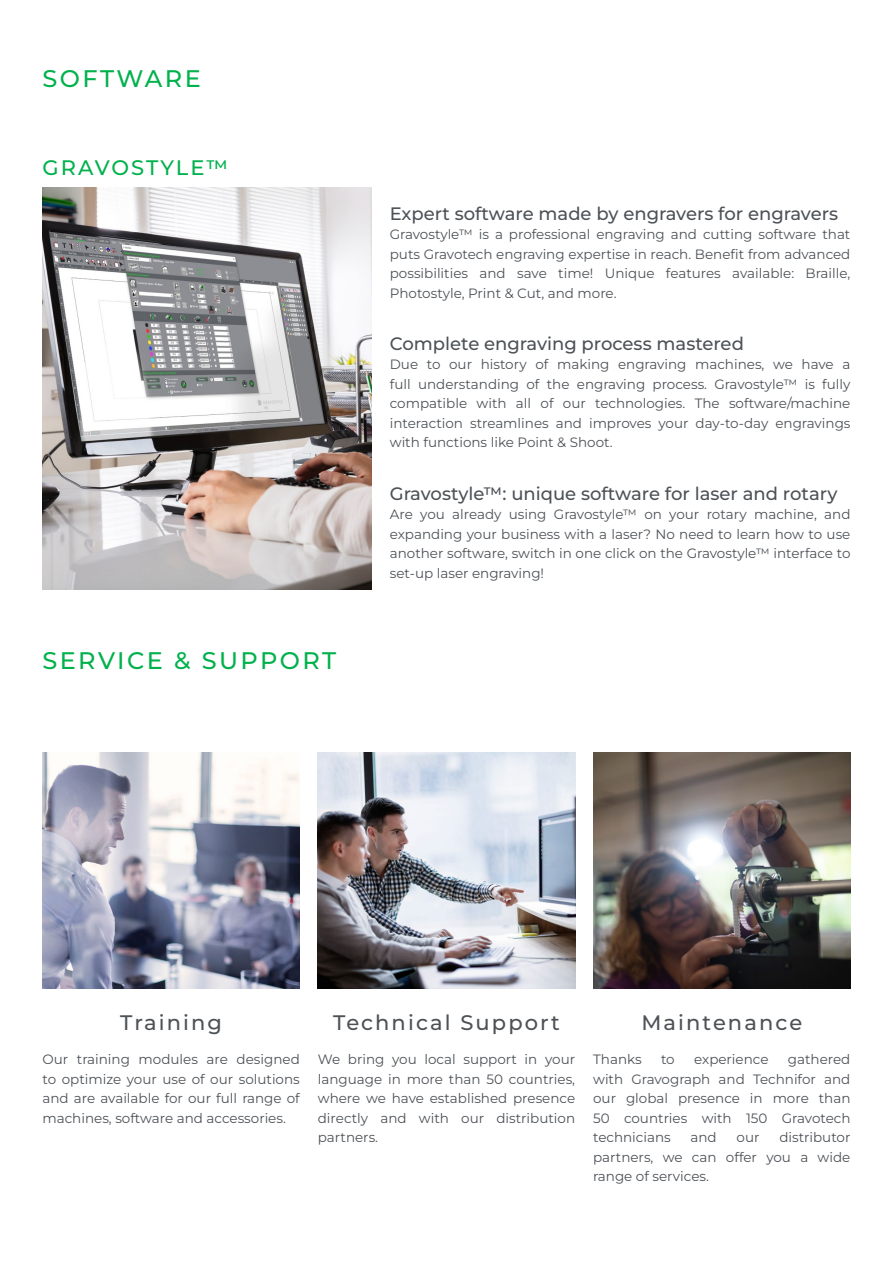
<style>
.page{position:relative;width:893px;height:1263px;background:#fff}
.page>*{position:absolute;margin:0;border:0;box-sizing:border-box;transform-origin:0 0}
.t1{font:100 24px "Montserrat";letter-spacing:.1em;color:#00b14c}
.t2{font:100 21px "Montserrat";letter-spacing:.1em;color:#4d5257}
.t3{font:100 21px "Montserrat";letter-spacing:.09em;color:#00b14c}
.t4{font:100 18px "Montserrat";color:#4d5257}
.t5{font:100 13.5px/19.5px "Montserrat";color:#4d5257;text-align:justify}
</style>
<div class="page">
<img style="left:43px;top:187px;width:329px;height:403px">
<img style="left:43px;top:752px;width:257px;height:237px">
<img style="left:318px;top:752px;width:257px;height:237px">
<img style="left:593px;top:752px;width:257px;height:237px">
<h1 class="t1" style="left:43px;top:62px;width:160px">SOFTWARE</h1>
<h2 class="t3" style="left:43px;top:154px;width:187px">GRAVOSTYLE™</h2>
<h1 class="t1" style="left:43px;top:645px;width:295px">SERVICE &amp; SUPPORT</h1>
<h3 class="t4" style="left:390px;top:201px;width:450px">Expert software made by engravers for engravers</h3>
<p class="t5" style="left:390px;top:224px;width:462px">Gravostyle™ is a professional engraving and cutting software that puts Gravotech engraving expertise in reach. Benefit from advanced possibilities and save time! Unique features available: Braille, Photostyle, Print &amp; Cut, and more.</p>
<h3 class="t4" style="left:390px;top:331px;width:356px">Complete engraving process mastered</h3>
<p class="t5" style="left:390px;top:354px;width:462px">Due to our history of making engraving machines, we have a full understanding of the engraving process. Gravostyle™ is fully compatible with all of our technologies. The software/machine interaction streamlines and improves your day-to-day engravings with functions like Point &amp; Shoot.</p>
<h3 class="t4" style="left:390px;top:481px;width:449px">Gravostyle™: unique software for laser and rotary</h3>
<p class="t5" style="left:390px;top:504px;width:462px">Are you already using Gravostyle™ on your rotary machine, and expanding your business with a laser? No need to learn how to use another software, switch in one click on the Gravostyle™ interface to set-up laser engraving!</p>
<h2 class="t2" style="left:120px;top:1008px;width:103px">Training</h2>
<h2 class="t2" style="left:333px;top:1008px;width:228px">Technical Support</h2>
<h2 class="t2" style="left:641px;top:1008px;width:162px">Maintenance</h2>
<p class="t5" style="left:318px;top:1049px;width:259px">We bring you local support in your language in more than 50 countries, where we have established presence directly and with our distribution partners.</p>
<p class="t5" style="left:43px;top:1049px;width:259px">Our training modules are designed to optimize your use of our solutions and are available for our full range of machines, software and accessories.</p>
<p class="t5" style="left:593px;top:1049px;width:50px">Thanks</p>
<p class="t5" style="left:661px;top:1049px;width:15px">to</p>
<p class="t5" style="left:694px;top:1049px;width:76px">experience</p>
<p class="t5" style="left:593px;top:1049px;width:259px;text-indent:195px">gathered with Gravograph and Technifor and our global presence in more than 50 countries with 150 Gravotech technicians</p>
<p class="t5" style="left:593px;top:1127px;width:259px;text-indent:186px">distributor partners, we can offer you a wide range of services.</p>
<p class="t5" style="left:690px;top:1127px;width:28px">and</p>
<p class="t5" style="left:737px;top:1127px;width:24px">our</p>
</div>
